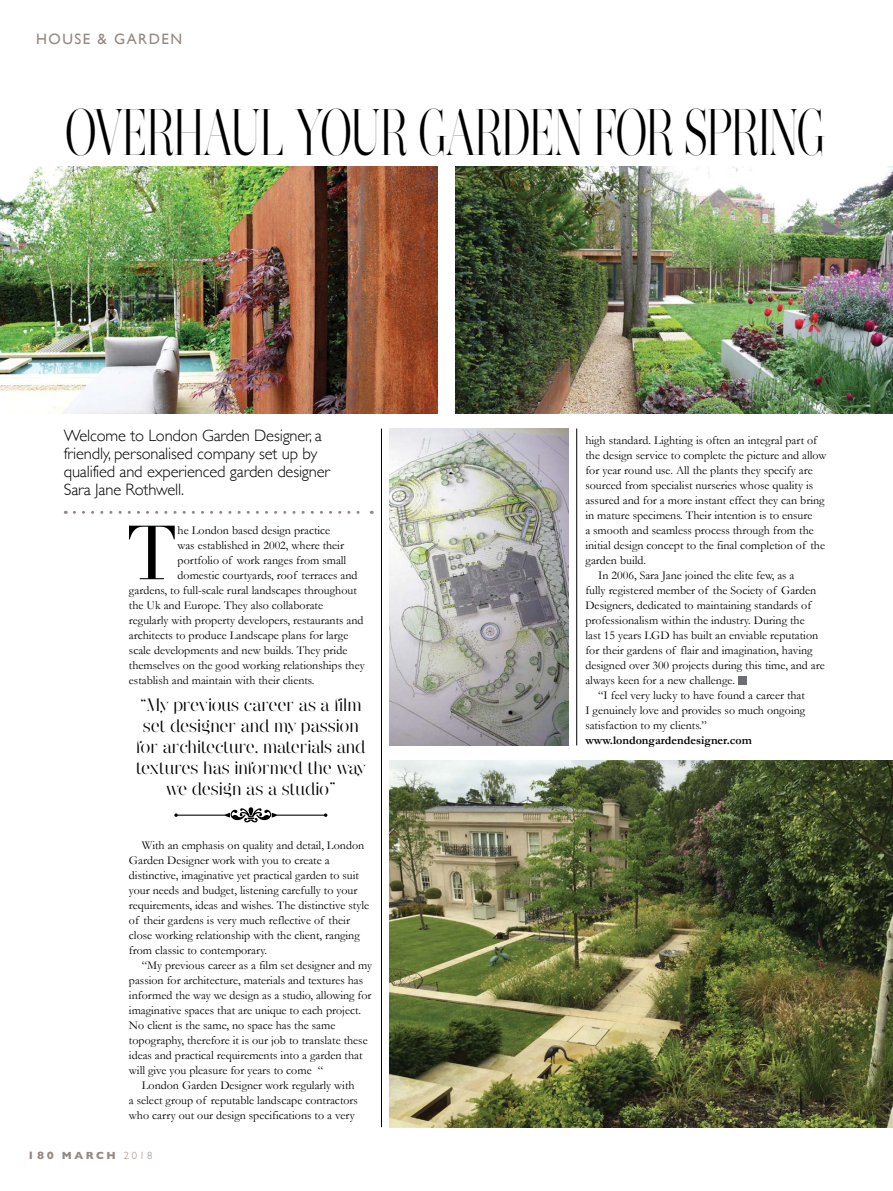
<style>
.page{position:relative;width:893px;height:1191px;background:#fff}
.page>*{position:absolute;margin:0;border:0;box-sizing:border-box;transform-origin:0 0}
.t1{font:75.15px "Didot";color:#000}
.t2{font:65.55px "Narziss";color:#000;scale:.67 1}
.t3{font:18px/21px "Narziss";color:#000;text-align:center}
.t4{font:300 16.5px/18px "Gill Sans";letter-spacing:-.01em;color:#000}
.t5{font:15px "Gill Sans";letter-spacing:.1em;color:#928884}
.t6{font:12px/15px "Garamond";color:#000}
.t7{font:700 12px "Garamond";color:#000}
.t8{font:700 10.5px "Gill Sans";letter-spacing:.24em;color:#928884}
.s1{font-weight:800}
.s2{font-weight:300}
</style>
<div class="page">
<div style="left:738px;top:675px;width:8px;height:9px;background:#6d6e71"></div>
<img style="left:390px;top:428px;width:178px;height:317px">
<img style="left:390px;top:760px;width:503px;height:367px">
<img style="left:455px;top:167px;width:438px;height:246px">
<img style="left:0;top:167px;width:438px;height:246px">
<svg style="left:74px;top:511px;width:298px;height:3px"></svg>
<svg style="left:174px;top:807px;width:153px;height:15px"></svg>
<hr style="left:381px;top:428px;width:1px;height:699px;background:#000">
<hr style="left:576px;top:428px;width:1px;height:317px;background:#000">
<p class="t5" style="left:36px;top:30px;width:148px">HOUSE &amp; GARDEN</p>
<h2 class="t2" style="left:65px;top:94px;width:1136px">OVERHAUL YOUR GARDEN FOR SPRING</h2>
<h3 class="t4" style="left:64px;top:426px;width:268px">Welcome to London Garden Designer, a friendly, personalised company set up by qualified and experienced garden designer Sara Jane Rothwell.</h3>
<p class="t6" style="left:585px;top:433px;width:233px">high standard. Lighting is often an integral part of</p>
<p class="t6" style="left:585px;top:448px;width:243px">the design service to complete the picture and allow</p>
<p class="t6" style="left:585px;top:463px;width:229px">for year round use. All the plants they specify are</p>
<p class="t6" style="left:585px;top:478px;width:229px">sourced from specialist nurseries whose quality is</p>
<p class="t6" style="left:585px;top:493px;width:241px">assured and for a more instant effect they can bring</p>
<p class="t6" style="left:585px;top:508px;width:229px">in mature specimens. Their intention is to ensure</p>
<p class="t6" style="left:585px;top:523px;width:230px">a smooth and seamless process through from the</p>
<p class="t6" style="left:585px;top:538px;width:241px">initial design concept to the final completion of the</p>
<p class="t6" style="left:585px;top:553px;width:62px">garden build.</p>
<p class="t6" style="left:598px;top:568px;width:198px">In 2006, Sara Jane joined the elite few, as a</p>
<p class="t6" style="left:585px;top:583px;width:232px">fully registered member of the Society of Garden</p>
<p class="t6" style="left:585px;top:598px;width:227px">Designers, dedicated to maintaining standards of</p>
<p class="t6" style="left:585px;top:613px;width:221px">professionalism within the industry. During the</p>
<p class="t6" style="left:585px;top:628px;width:234px">last 15 years LGD has built an enviable reputation</p>
<p class="t6" style="left:585px;top:643px;width:229px">for their gardens of flair and imagination, having</p>
<p class="t6" style="left:585px;top:658px;width:241px">designed over 300 projects during this time, and are</p>
<p class="t6" style="left:585px;top:673px;width:151px">always keen for a new challenge.</p>
<p class="t6" style="left:598px;top:688px;width:208px">“I feel very lucky to have found a career that</p>
<p class="t6" style="left:585px;top:703px;width:221px">I genuinely love and provides so much ongoing</p>
<p class="t6" style="left:585px;top:718px;width:123px">satisfaction to my clients.”</p>
<p class="t7" style="left:585px;top:733px;width:168px">www.londongardendesigner.com</p>
<h1 class="t1" style="left:126px;top:508px;width:53px">T</h1>
<p class="t6" style="left:178px;top:523px;width:154px">he London based design practice</p>
<p class="t6" style="left:178px;top:538px;width:168px">was established in 2002, where their</p>
<p class="t6" style="left:178px;top:553px;width:170px">portfolio of work ranges from small</p>
<p class="t6" style="left:178px;top:568px;width:181px">domestic courtyards, roof terraces and</p>
<p class="t6" style="left:129px;top:583px;width:229px">gardens, to full-scale rural landscapes throughout</p>
<p class="t6" style="left:129px;top:598px;width:196px">the Uk and Europe. They also collaborate</p>
<p class="t6" style="left:129px;top:613px;width:236px">regularly with property developers, restaurants and</p>
<p class="t6" style="left:129px;top:628px;width:221px">architects to produce Landscape plans for large</p>
<p class="t6" style="left:129px;top:643px;width:220px">scale developments and new builds. They pride</p>
<p class="t6" style="left:129px;top:658px;width:237px">themselves on the good working relationships they</p>
<p class="t6" style="left:129px;top:673px;width:187px">establish and maintain with their clients.</p>
<h3 class="t3" style="left:136px;top:693px;width:231px">“My previous career as a film set designer and my passion for architecture, materials and textures has informed the way we design as a studio”</h3>
<p class="t6" style="left:129px;top:838px;width:242px;text-indent:13px">With an emphasis on quality and detail, London Garden Designer work with you to create a distinctive, imaginative yet practical garden to suit your needs and budget, listening carefully to your requirements, ideas and wishes. The distinctive style of their gardens is very much reflective of their close working relationship with the client, ranging from classic to contemporary.</p>
<p class="t6" style="left:129px;top:958px;width:245px;text-indent:13px">“My previous career as a film set designer and my passion for architecture, materials and textures has informed the way we design as a studio, allowing for imaginative spaces that are unique to each project.<br>No client is the same, no space has the same topography, therefore it is our job to translate these ideas and practical requirements into a garden that will give you pleasure for years to come “</p>
<p class="t6" style="left:129px;top:1078px;width:230px;text-indent:13px">London Garden Designer work regularly with a select group of reputable landscape contractors who carry out our design specifications to a very</p>
<p class="t8" style="left:28px;top:1146px;width:126px"><span class="s1">180</span> MARCH <span class="s2">2018</span></p>
</div>
